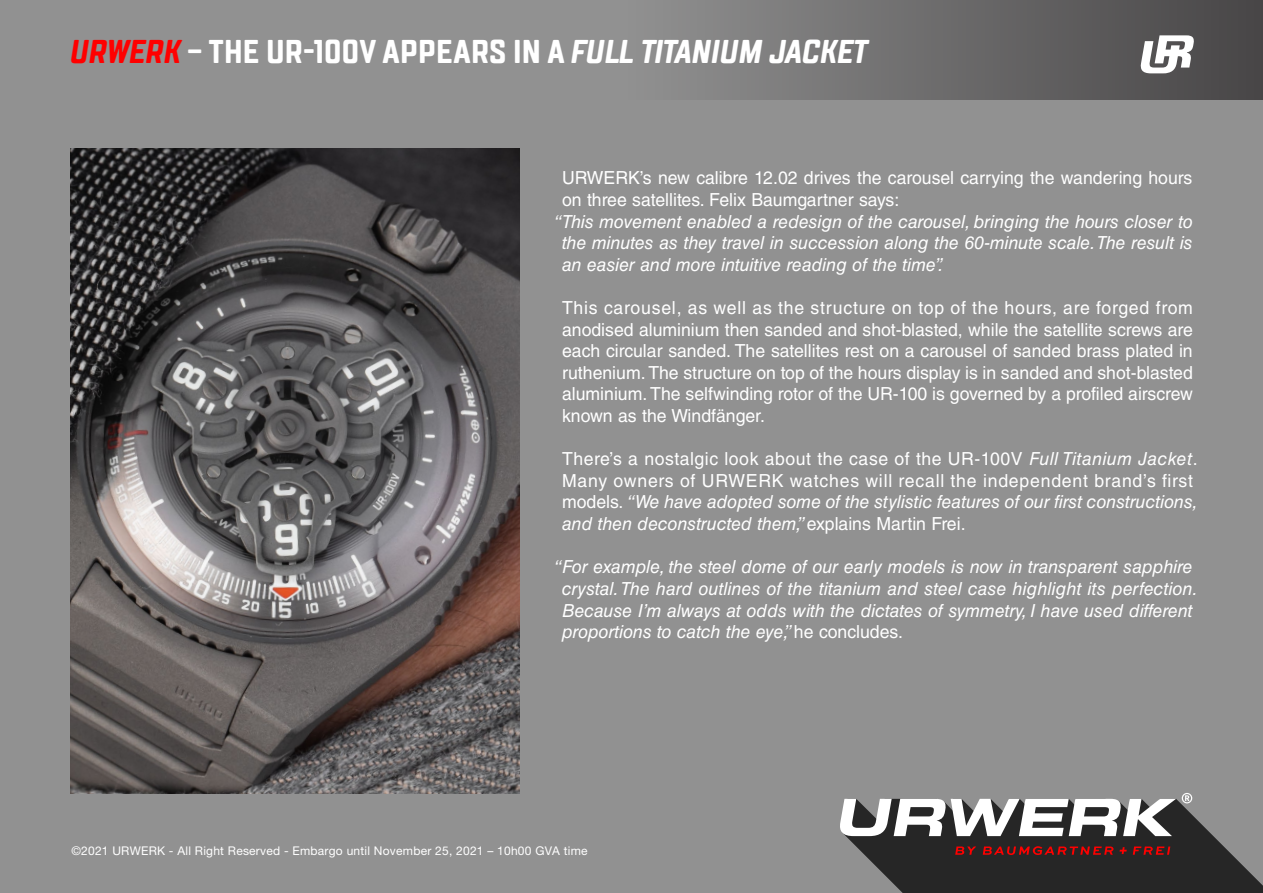
<style>
.page{position:relative;width:1263px;height:893px;background:#919191}
.page>*{position:absolute;margin:0;border:0;box-sizing:border-box;transform-origin:0 0}
.t1{font:700 33px "TT Lakes Compressed";letter-spacing:-.01em;color:#fff}
.t2{font:18px/21.6px "Helvetica LT Std";color:#fff}
.t3{font:italic 18px/21.6px "Helvetica LT Std";color:#fff;text-align:justify}
.t4{font:18px/21.6px "Helvetica LT Std";letter-spacing:.035em;color:#fff}
.t5{font:12px "Helvetica Neue LT Std";letter-spacing:.02em;color:#fff}
.s1{font-style:italic;color:#f00}
.s2{font-style:italic}
.s3{font-style:normal}
</style>
<div class="page">
<svg style="left:713px;top:0;width:550px;height:99px;background:#676667"></svg>
<svg style="left:1140px;top:35px;width:54px;height:38px;background:#bbbabb"></svg>
<svg style="left:840px;top:793px;width:423px;height:100px"></svg>
<img style="left:70px;top:149px;width:449px;height:645px">
<h1 class="t1" style="left:70px;top:31px;width:799px"><span class="s1">URWERK</span> – THE UR-100V APPEARS IN A <span class="s2">FULL TITANIUM JACKET</span></h1>
<p class="t2" style="left:562px;top:167px;width:632px">URWERK’s new calibre 12.02 drives the carousel carrying the wandering hours on three satellites. Felix Baumgartner says:</p>
<p class="t3" style="left:562px;top:210px;width:632px;text-indent:-8px">“This movement enabled a redesign of the carousel, bringing the hours closer to the minutes as they travel in succession along the 60-minute scale. The result is an easier and more intuitive reading of the time”.</p>
<p class="t2" style="left:562px;top:297px;width:632px;text-align:justify">This carousel, as well as the structure on top of the hours, are forged from anodised aluminium then sanded and shot-blasted, while the satellite screws are each circular sanded. The satellites rest on a carousel of sanded brass plated in ruthenium. The structure on top of the hours display is in sanded and shot-blasted aluminium. The selfwinding rotor of the UR-100 is governed by a profiled airscrew known as the Windfänger.</p>
<p class="t4" style="left:562px;top:448px;width:637px">There’s a nostalgic look about the case of the UR-100V <span class="s2">Full Titanium Jacket</span>.<br>Many owners of URWERK watches will recall the independent brand’s first models. <span class="s2">“We have adopted some of the stylistic features of our first constructions, and then deconstructed them,”</span> explains Martin Frei.</p>
<p class="t3" style="left:562px;top:556px;width:637px;text-align:left;text-indent:-8px">“For example, the steel dome of our early models is now in transparent sapphire crystal. The hard outlines of the titanium and steel case highlight its perfection.<br>Because I’m always at odds with the dictates of symmetry, I have used different proportions to catch the eye,” <span class="s3">he concludes.</span></p>
<p class="t5" style="left:71px;top:843px;width:518px">©2021 URWERK - All Right Reserved - Embargo until November 25, 2021 – 10h00 GVA time</p>
</div>
